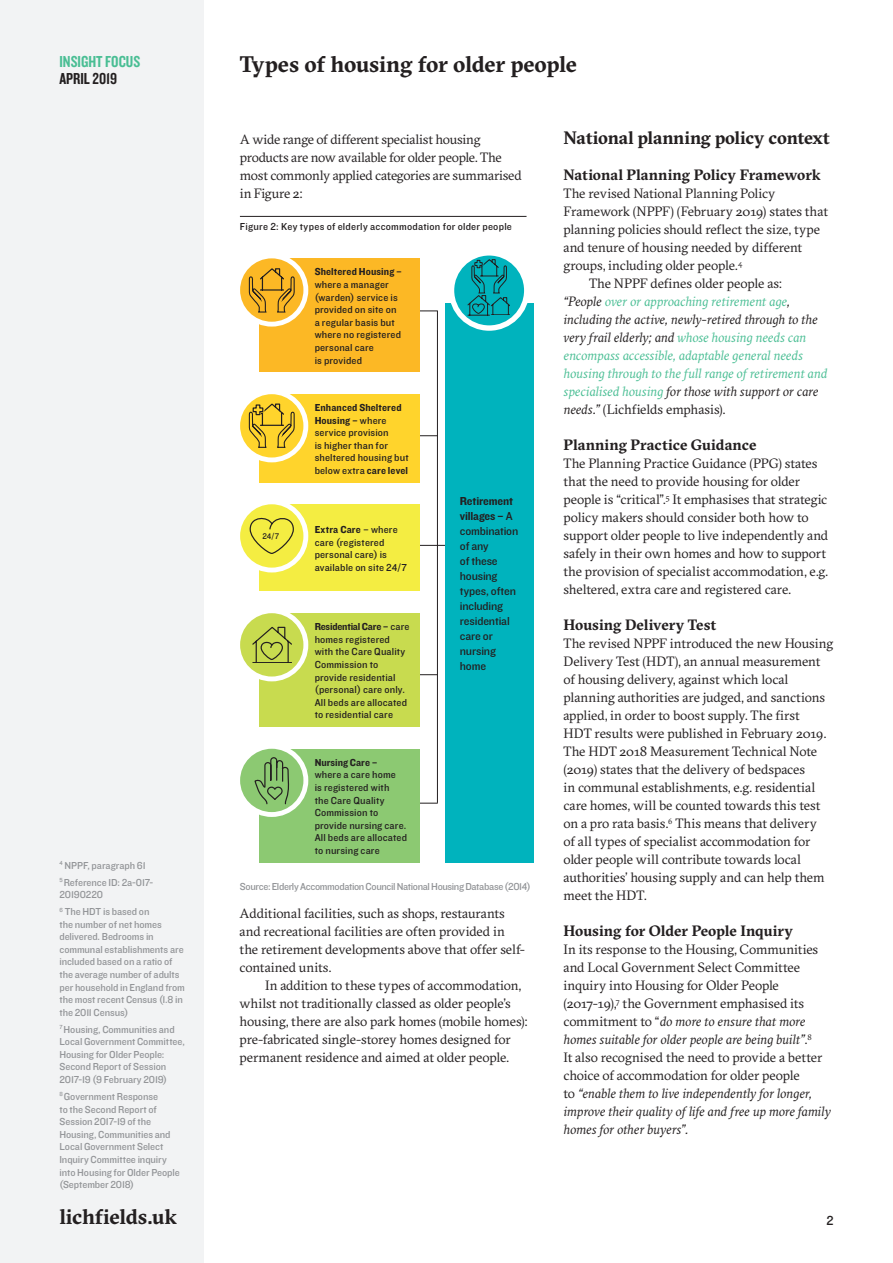
<style>
.page{position:relative;width:893px;height:1263px;background:#fff}
.page>*{position:absolute;margin:0;border:0;box-sizing:border-box;transform-origin:0 0}
.t1{font:700 22.5px "GT Sectra";letter-spacing:-.01em;color:#231f20}
.t2{font:700 21px "GT Sectra";letter-spacing:-.005em;color:#231f20}
.t3{font:700 18px "GT Sectra";letter-spacing:-.005em;color:#231f20}
.t4{font:16.5px "Knockout 49 Liteweight";color:#4abe94}
.t5{font:16.5px "Knockout 49 Liteweight";color:#231f20}
.t6{font:700 15px "GT Sectra";letter-spacing:.005em;color:#231f20}
.t7{font:13.5px/18px "GT Sectra";letter-spacing:-.005em;color:#231f20}
.t8{font:italic 13.5px "GT Sectra";letter-spacing:-.01em;color:#231f20}
.t9{font:italic 13.5px "GT Sectra";letter-spacing:-.01em;color:#4abe94}
.t10{font:13.5px "Knockout 31 Junior Middlewt";color:#231f20}
.t11{font:12px/15px "Knockout 31 Junior Middlewt";letter-spacing:-.01em;color:#231f20}
.t12{font:12px/15px "Knockout 51 Middleweight";letter-spacing:-.015em;color:#231f20}
.t13{font:10.5px/12.6px "Knockout 31 Junior Middlewt";letter-spacing:-.01em;color:#939598}
.t14{font:10.5px/12.6px "Knockout 31 Junior Middlewt";letter-spacing:.015em;color:#231f20}
.t15{font:10.5px/12.6px "Knockout 51 Middleweight";letter-spacing:.01em;color:#231f20}
.t16{font:10.5px "Knockout 31 Junior Middlewt";letter-spacing:-.035em;color:#939598}
.t17{font:10.5px "Knockout 51 Middleweight";letter-spacing:-.015em;color:#231f20}
.t18{font:8.55px "Knockout 31 Junior Middlewt";color:#231f20}
.s1{font-family:"Knockout 31 Junior Middlewt"}
.s2{font-family:"Knockout 51 Middleweight"}
.s3{color:#231f20}
.s4{color:#4abe94}
.s5{font-style:italic}
</style>
<div class="page">
<div style="left:0;top:0;width:203px;height:1263px;background:#f2f3f4"></div>
<hr style="left:409px;top:545px;width:47px;height:1px;background:#231f20">
<svg style="left:419px;top:674px;width:18px;height:1px"></svg>
<svg style="left:419px;top:803px;width:19px;height:1px"></svg>
<svg style="left:419px;top:435px;width:18px;height:1px"></svg>
<hr style="left:437px;top:311px;width:1px;height:492px;background:#231f20">
<hr style="left:395px;top:311px;width:43px;height:1px;background:#231f20">
<div style="left:445px;top:303px;width:88px;height:559px;background:#00b3bd"></div>
<hr style="left:240px;top:216px;width:286px;height:1px;background:#231f20">
<div style="left:259px;top:504px;width:160px;height:87px;background:#f4ed42"></div>
<svg style="left:238px;top:502px;width:68px;height:68px"></svg>
<div style="left:235px;top:499px;width:73px;height:73px;border:5px solid #fff;border-radius:50%"></div>
<svg style="left:249px;top:515px;width:46px;height:40px"></svg>
<div style="left:259px;top:613px;width:160px;height:114px;background:#c8db4f"></div>
<svg style="left:238px;top:611px;width:68px;height:68px"></svg>
<div style="left:235px;top:608px;width:73px;height:73px;border:5px solid #fff;border-radius:50%"></div>
<svg style="left:252px;top:627px;width:39px;height:36px"></svg>
<div style="left:259px;top:258px;width:160px;height:114px;background:#fcb825"></div>
<svg style="left:238px;top:256px;width:68px;height:68px"></svg>
<div style="left:235px;top:253px;width:73px;height:74px;border:5px solid #fff;border-radius:50%"></div>
<svg style="left:248px;top:268px;width:48px;height:59px"></svg>
<div style="left:259px;top:394px;width:160px;height:88px;background:#ffd42c"></div>
<svg style="left:238px;top:392px;width:68px;height:68px"></svg>
<div style="left:235px;top:389px;width:73px;height:73px;border:5px solid #fff;border-radius:50%"></div>
<svg style="left:248px;top:404px;width:48px;height:59px"></svg>
<div style="left:259px;top:749px;width:160px;height:113px;background:#8cc972"></div>
<svg style="left:238px;top:746px;width:68px;height:68px"></svg>
<div style="left:235px;top:744px;width:73px;height:73px;border:5px solid #fff;border-radius:50%"></div>
<svg style="left:254px;top:758px;width:36px;height:47px"></svg>
<svg style="left:452px;top:253px;width:75px;height:75px;fill:#00b3bd"></svg>
<div style="left:449px;top:250px;width:80px;height:81px;border:5px solid #fff;border-radius:50%"></div>
<svg style="left:468px;top:259px;width:42px;height:56px;background:#08979f"></svg>
<p class="t4" style="left:59px;top:51px;width:82px">INSIGHT FOCUS</p>
<p class="t5" style="left:59px;top:68px;width:59px">APRIL 2019</p>
<p class="t13" style="left:59px;top:856px;width:95px;line-height:16.8px"><sup>4</sup> NPPF, paragraph 61<br><sup>5</sup> Reference ID: 2a-017-</p>
<p class="t13" style="left:59px;top:886px;width:92px;line-height:16.8px">20190220<br><sup>6</sup> The HDT is based on</p>
<p class="t13" style="left:59px;top:917px;width:127px">the number of net homes delivered. Bedrooms in communal establishments are included based on a ratio of the average number of adults per household in England from the most recent Census (1.8 in the 2011 Census)</p>
<p class="t13" style="left:59px;top:1022px;width:127px"><sup>7</sup> Housing, Communities and<br>Local Government Committee,<br>Housing for Older People:<br>Second Report of Session<br>2017-19 (9 February 2019)</p>
<p class="t13" style="left:59px;top:1089px;width:122px"><sup>8</sup> Government Response<br>to the Second Report of<br>Session 2017-19 of the<br>Housing, Communities and<br>Local Government Select<br>Inquiry Committee inquiry into Housing for Older People (September 2018)</p>
<h2 class="t2" style="left:59px;top:1203px;width:119px">lichfields.uk</h2>
<h1 class="t1" style="left:240px;top:50px;width:338px">Types of housing for older people</h1>
<p class="t7" style="left:240px;top:130px;width:283px">A wide range of different specialist housing products are now available for older people. The most commonly applied categories are summarised in Figure 2:</p>
<p class="t14" style="left:240px;top:219px;width:273px">Figure 2: Key types of elderly accommodation for older people</p>
<p class="t18" style="left:262px;top:531px;width:18px">24/7</p>
<p class="t15" style="left:315px;top:265px;width:89px">Sheltered Housing –</p>
<p class="t14" style="left:315px;top:278px;width:88px">where a manager (warden) service is provided on site on a regular basis but where no registered personal care<br>is provided</p>
<p class="t15" style="left:315px;top:401px;width:88px">Enhanced Sheltered<br>Housing – <span class="s1">where</span></p>
<p class="t14" style="left:315px;top:426px;width:96px">service provision<br>is higher than for sheltered housing but below extra <span class="s2">care level</span></p>
<p class="t15" style="left:315px;top:523px;width:85px">Extra Care <span class="s1">– where</span></p>
<p class="t14" style="left:315px;top:535px;width:94px">care (registered personal care) is available on site 24/7</p>
<p class="t17" style="left:315px;top:619px;width:96px">Residential Care – <span class="s1">care</span></p>
<p class="t14" style="left:315px;top:632px;width:94px">homes registered with the Care Quality<br>Commission to provide residential (personal) care only.<br>All beds are allocated to residential care</p>
<p class="t15" style="left:315px;top:755px;width:65px">Nursing Care –</p>
<p class="t14" style="left:315px;top:768px;width:94px">where a care home<br>is registered with<br>the Care Quality<br>Commission to provide nursing care.<br>All beds are allocated to nursing care</p>
<p class="t12" style="left:460px;top:493px;width:55px">Retirement villages – <span class="s1">A</span></p>
<p class="t11" style="left:460px;top:523px;width:60px">combination of any<br>of these housing types, often including residential care or nursing home</p>
<p class="t16" style="left:240px;top:880px;width:292px">Source: Elderly Accommodation Council National Housing Database (2014)</p>
<p class="t7" style="left:240px;top:904px;width:287px">Additional facilities, such as shops, restaurants and recreational facilities are often provided in the retirement developments above that offer self&shy;contained units.</p>
<p class="t7" style="left:240px;top:976px;width:289px;text-indent:26px">In addition to these types of accommodation, whilst not traditionally classed as older people’s housing, there are also park homes (mobile homes): pre-fabricated single-storey homes designed for permanent residence and aimed at older people.</p>
<h3 class="t3" style="left:563px;top:126px;width:268px">National planning policy context</h3>
<p class="t6" style="left:563px;top:165px;width:259px">National Planning Policy Framework</p>
<p class="t7" style="left:563px;top:184px;width:213px">The revised National Planning Policy</p>
<p class="t7" style="left:563px;top:202px;width:266px">Framework (NPPF) (February 2019) states that</p>
<p class="t7" style="left:563px;top:220px;width:258px">planning policies should reflect the size, type</p>
<p class="t7" style="left:563px;top:238px;width:240px">and tenure of housing needed by different</p>
<p class="t7" style="left:563px;top:256px;width:180px">groups, including older people.<sup>4</sup></p>
<p class="t7" style="left:589px;top:274px;width:194px">The NPPF defines older people as:</p>
<p class="t9" style="left:563px;top:293px;width:228px"><span class="s3">“People</span> over or approaching retirement age<span class="s3">,</span></p>
<p class="t8" style="left:563px;top:311px;width:256px">including the active, newly-retired through to the</p>
<p class="t8" style="left:563px;top:329px;width:244px">very frail elderly; and <span class="s4">whose housing needs can</span></p>
<p class="t9" style="left:563px;top:347px;width:241px">encompass accessible, adaptable general needs</p>
<p class="t9" style="left:563px;top:365px;width:265px">housing through to the full range of retirement and</p>
<p class="t8" style="left:563px;top:383px;width:256px"><span class="s4">specialised housing</span> for those with support or care</p>
<p class="t7" style="left:563px;top:400px;width:163px"><span class="s5">needs.”</span> (Lichfields emphasis).</p>
<p class="t6" style="left:563px;top:435px;width:194px">Planning Practice Guidance</p>
<p class="t7" style="left:563px;top:454px;width:266px">The Planning Practice Guidance (PPG) states that the need to provide housing for older people is “critical”.<sup>5</sup> It emphasises that strategic policy makers should consider both how to support older people to live independently and safely in their own homes and how to support the provision of specialist accommodation, e.g. sheltered, extra care and registered care.</p>
<p class="t6" style="left:563px;top:615px;width:154px">Housing Delivery Test</p>
<p class="t7" style="left:563px;top:634px;width:271px">The revised NPPF introduced the new Housing Delivery Test (HDT), an annual measurement of housing delivery, against which local planning authorities are judged, and sanctions applied, in order to boost supply. The first<br>HDT results were published in February 2019.<br>The HDT 2018 Measurement Technical Note (2019) states that the delivery of bedspaces<br>in communal establishments, e.g. residential care homes, will be counted towards this test on a pro rata basis.<sup>6</sup> This means that delivery<br>of all types of specialist accommodation for older people will contribute towards local authorities’ housing supply and can help them meet the HDT.</p>
<p class="t6" style="left:563px;top:921px;width:231px">Housing for Older People Inquiry</p>
<p class="t7" style="left:563px;top:940px;width:269px">In its response to the Housing, Communities and Local Government Select Committee inquiry into Housing for Older People (2017-19),<sup>7</sup> the Government emphasised its commitment to “<span class="s5">do more to ensure that more homes suitable for older people are being built”</span>.<sup>8<br></sup>It also recognised the need to provide a better choice of accommodation for older people<br>to <span class="s5">“enable them to live independently for longer, improve their quality of life and free up more family homes for other buyers”.</span></p>
<p class="t10" style="left:826px;top:1211px;width:9px">2</p>
</div>
